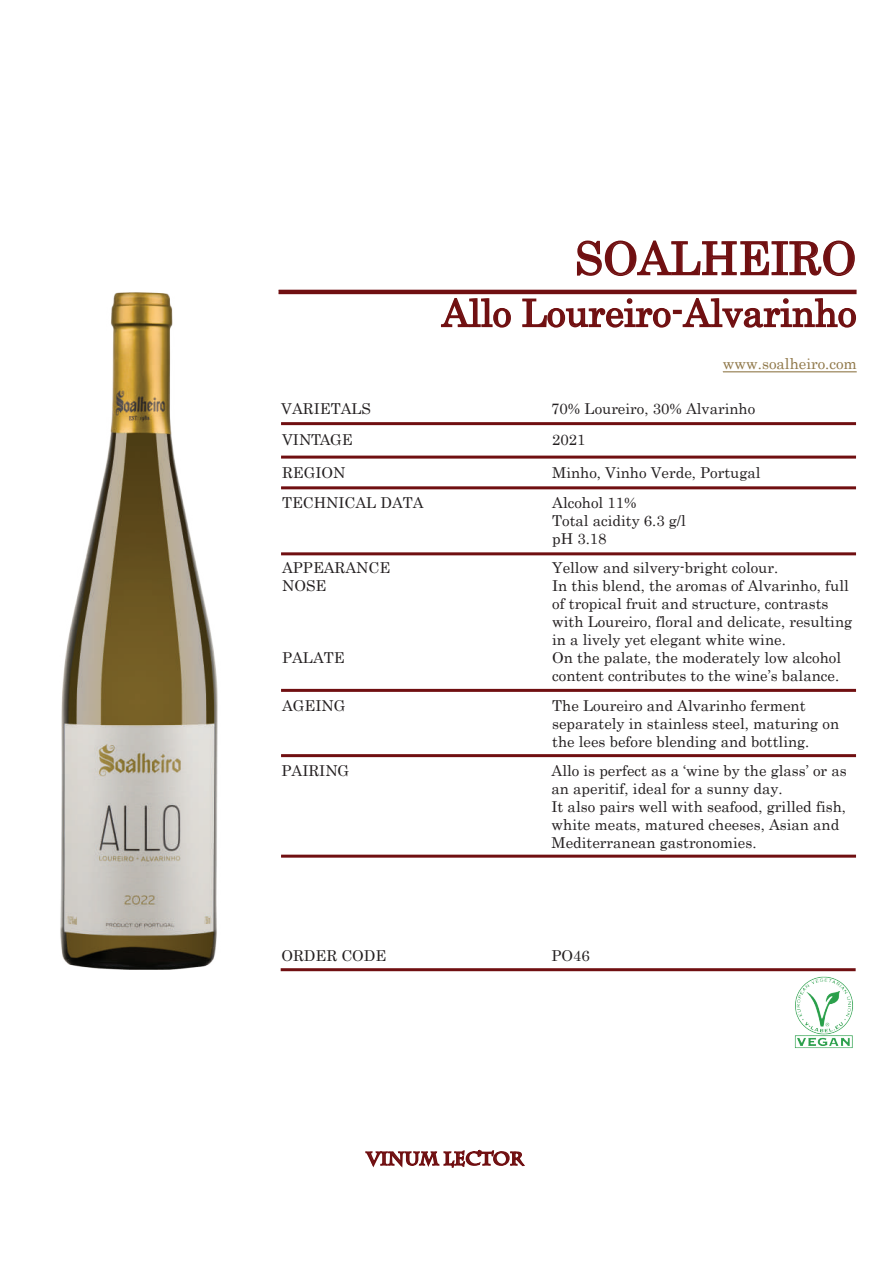
<style>
.page{position:relative;width:893px;height:1263px;background:#fff}
.page>*{position:absolute;margin:0;border:0;box-sizing:border-box;transform-origin:0 0}
.t1{font:45px "Century";color:#700f11}
.t2{font:37.5px "Century";color:#700f11}
.t3{font:700 18px "Charlemagne Std";color:#700f11}
.t4{font:15px/18px "Century";color:#231f20}
.t5{font:15px "Century";color:#8f7748}
</style>
<div class="page">
<hr style="left:278px;top:290px;width:579px;height:4px;background:#700f11">
<div style="left:281px;top:456px;width:575px;height:3px;border:2px solid #700f11"></div>
<div style="left:281px;top:486px;width:575px;height:3px;border:2px solid #700f11"></div>
<div style="left:281px;top:689px;width:575px;height:3px;border:2px solid #700f11"></div>
<div style="left:281px;top:754px;width:575px;height:3px;border:2px solid #700f11"></div>
<div style="left:281px;top:855px;width:575px;height:3px;border:2px solid #700f11"></div>
<svg style="left:441px;top:298px;width:70px;height:30px"></svg>
<svg style="left:522px;top:298px;width:334px;height:30px"></svg>
<div style="left:281px;top:968px;width:575px;height:3px;border:2px solid #700f11"></div>
<svg style="left:577px;top:240px;width:278px;height:36px"></svg>
<div style="left:281px;top:422px;width:575px;height:3px;border:2px solid #700f11"></div>
<svg style="left:365px;top:1149px;width:160px;height:19px"></svg>
<hr style="left:723px;top:371px;width:134px;height:1px;background:#8f7747">
<div style="left:281px;top:552px;width:575px;height:3px;border:2px solid #700f11"></div>
<img style="left:773px;top:970px;width:83px;height:79px">
<img style="left:60px;top:289px;width:313px;height:683px">
<h1 class="t1" style="left:575px;top:220px;width:283px">SOALHEIRO</h1>
<h2 class="t2" style="left:442px;top:281px;width:416px">Allo Loureiro-Alvarinho</h2>
<p class="t5" style="left:723px;top:351px;width:135px">www.soalheiro.com</p>
<p class="t4" style="left:281px;top:398px;width:91px">VARIETALS</p>
<p class="t4" style="left:551px;top:398px;width:205px">70% Loureiro, 30% Alvarinho</p>
<p class="t4" style="left:282px;top:429px;width:72px">VINTAGE</p>
<p class="t4" style="left:552px;top:429px;width:35px">2021</p>
<p class="t4" style="left:282px;top:462px;width:65px">REGION</p>
<p class="t4" style="left:552px;top:462px;width:210px">Minho, Vinho Verde, Portugal</p>
<p class="t4" style="left:282px;top:492px;width:143px">TECHNICAL DATA</p>
<p class="t4" style="left:552px;top:492px;width:135px">Alcohol 11%<br>Total acidity 6.3 g/l pH 3.18</p>
<p class="t4" style="left:282px;top:557px;width:110px">APPEARANCE</p>
<p class="t4" style="left:552px;top:557px;width:228px">Yellow and silvery-bright colour.</p>
<p class="t4" style="left:282px;top:575px;width:46px">NOSE</p>
<p class="t4" style="left:552px;top:575px;width:302px">In this blend, the aromas of Alvarinho, full of tropical fruit and structure, contrasts with Loureiro, floral and delicate, resulting in a lively yet elegant white wine.</p>
<p class="t4" style="left:282px;top:647px;width:64px">PALATE</p>
<p class="t4" style="left:552px;top:647px;width:290px">On the palate, the moderately low alcohol content contributes to the wine’s balance.</p>
<p class="t4" style="left:282px;top:695px;width:65px">AGEING</p>
<p class="t4" style="left:552px;top:695px;width:288px">The Loureiro and Alvarinho ferment separately in stainless steel, maturing on the lees before blending and bottling.</p>
<p class="t4" style="left:281px;top:761px;width:69px">PAIRING</p>
<p class="t4" style="left:551px;top:761px;width:297px">Allo is perfect as a ‘wine by the glass’ or as an aperitif, ideal for a sunny day.<br>It also pairs well with seafood, grilled fish, white meats, matured cheeses, Asian and Mediterranean gastronomies.</p>
<p class="t4" style="left:281px;top:945px;width:106px">ORDER CODE</p>
<p class="t4" style="left:551px;top:945px;width:40px">PO46</p>
<p class="t3" style="left:367px;top:1148px;width:158px">VINUM LECTOR</p>
</div>
